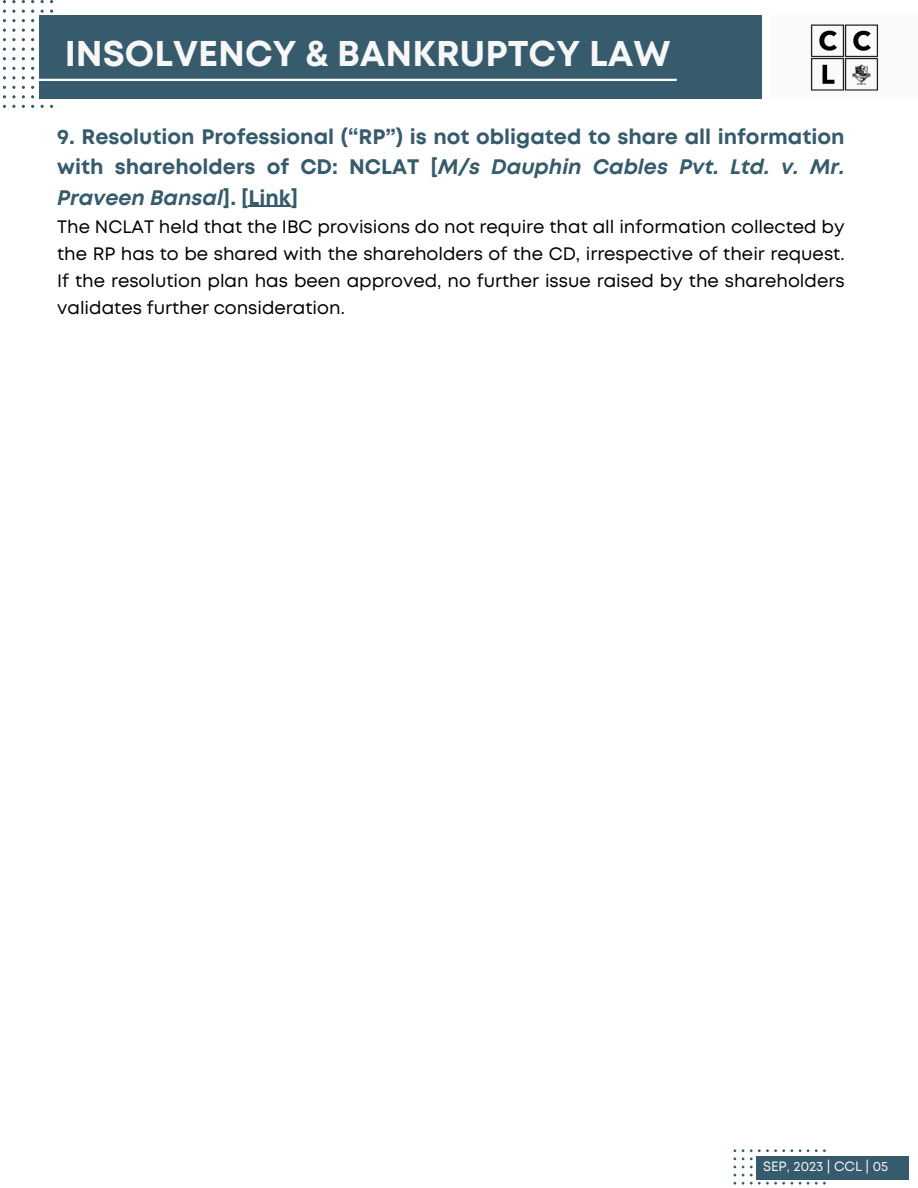
<style>
.page{position:relative;width:918px;height:1188px;background:#fff}
.page>*{position:absolute;margin:0;border:0;box-sizing:border-box;transform-origin:0 0}
.t1{font:700 35.7px "Mont";color:#f7f7f7}
.t2{font:700 21px/30.3px "Mont";color:#365b6d;text-align:justify}
.t3{font:18px/27px "Mont";color:#000;text-align:justify}
.t4{font:13.5px "Mont";color:#f7f7f7}
.s1{font-style:italic}
</style>
<div class="page">
<svg style="left:2px;top:0;width:51px;height:108px"></svg>
<div style="left:39px;top:15px;width:722px;height:84px;background:#365b6d"></div>
<hr style="left:39px;top:79px;width:638px;height:2px;background:#fff">
<svg style="left:734px;top:1149px;width:92px;height:36px"></svg>
<div style="left:756px;top:1157px;width:153px;height:23px;background:#365b6d"></div>
<div style="left:771px;top:15px;width:146px;height:84px;background:#f9fafa"></div>
<img style="left:810px;top:24px;width:69px;height:67px">
<hr style="left:249px;top:206px;width:42px;height:1px;background:#365b6d">
<p class="t1" style="left:65px;top:40px;width:607px">INSOLVENCY &amp; BANKRUPTCY LAW</p>
<p class="t2" style="left:57px;top:123px;width:789px">9. Resolution Professional (“RP”) is not obligated to share all information with shareholders of CD: NCLAT [<span class="s1">M/s Dauphin Cables Pvt. Ltd. v. Mr.<br>Praveen Bansal</span>]. [Link]</p>
<p class="t3" style="left:57px;top:214px;width:789px">The NCLAT held that the IBC provisions do not require that all information collected by the RP has to be shared with the shareholders of the CD, irrespective of their request.<br>If the resolution plan has been approved, no further issue raised by the shareholders validates further consideration.</p>
<p class="t4" style="left:763px;top:1161px;width:127px">SEP, 2023 | CCL | 05</p>
</div>
